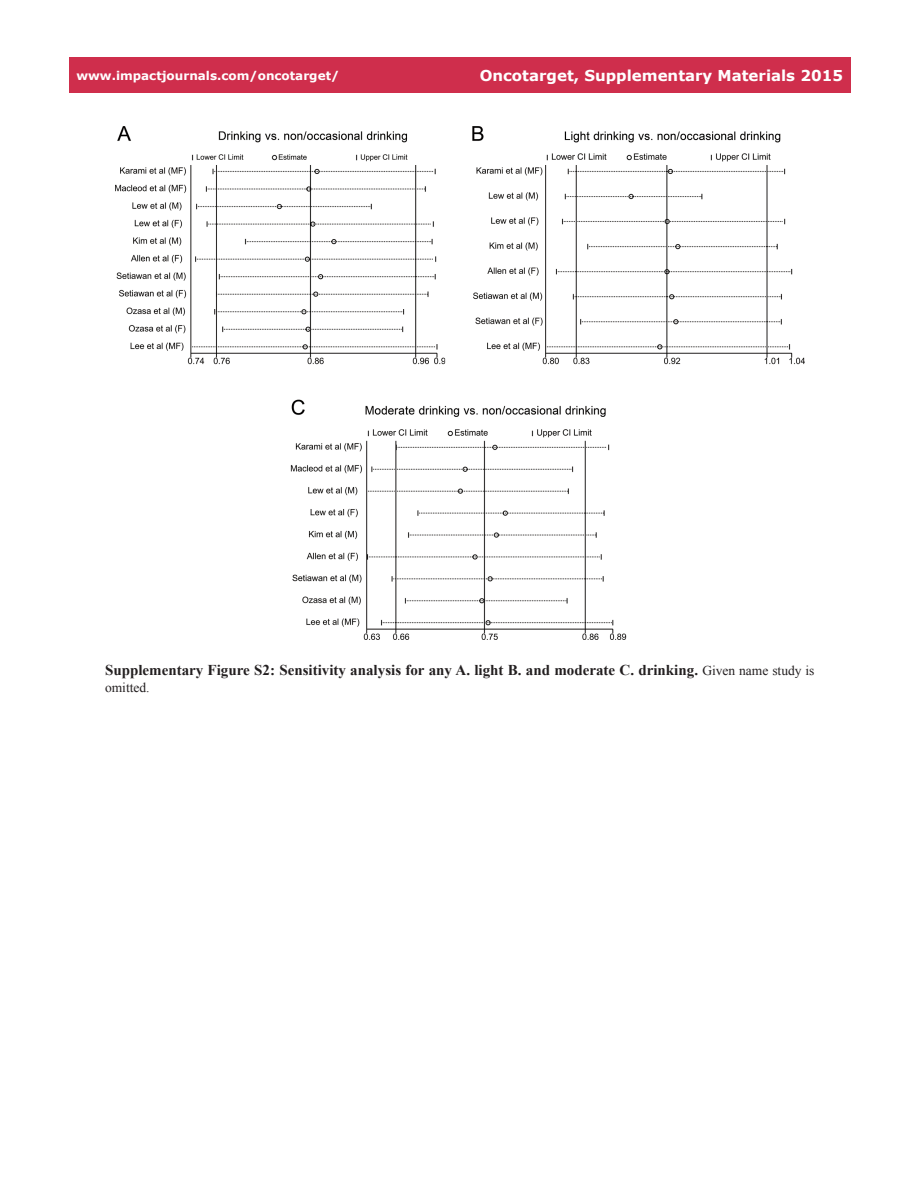
<style>
.page{position:relative;width:918px;height:1188px;background:#fff}
.page>*{position:absolute;margin:0;border:0;box-sizing:border-box;transform-origin:0 0}
.FigureText{font:700 15px "Times New Roman";color:#231f20}
.t1{font:700 15px "Verdana";color:#fff}
.FigureText-2{font:13.5px "Times New Roman";color:#231f20}
.t2{font:700 12px "Verdana";color:#fff}
.s1{font-weight:400;font-size:13.5px}
</style>
<div class="page">
<div style="left:69px;top:57px;width:781px;height:36px;background:#cf2e4c"></div>
<img style="left:115px;top:127px;width:689px;height:512px">
<p class="t2" style="left:76px;top:67px;width:264px">www.impactjournals.com/oncotarget/</p>
<p class="t1" style="left:480px;top:65px;width:365px">Oncotarget, Supplementary Materials 2015</p>
<p class="FigureText" style="left:105px;top:660px;width:711px">Supplementary Figure S2: Sensitivity analysis for any A. light B. and moderate C. drinking. <span class="s1">Given name study is</span></p>
<p class="FigureText-2" style="left:105px;top:678px;width:46px">omitted.</p>
</div>
